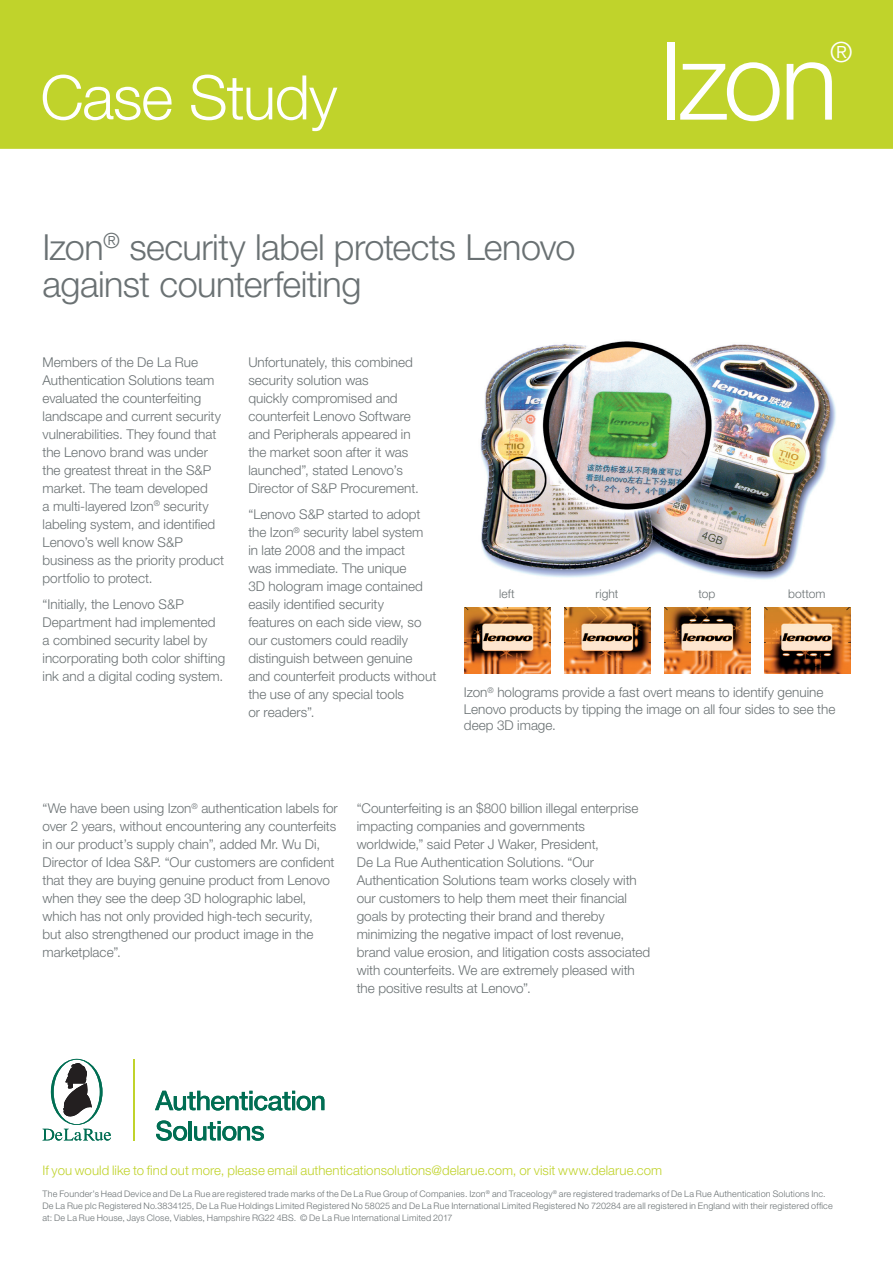
<style>
.page{position:relative;width:893px;height:1263px;background:#fff}
.page>*{position:absolute;margin:0;border:0;box-sizing:border-box;transform-origin:0 0}
.t1{font:300 108px "Helvetica Neue LT Std";color:#fff}
.t2{font:300 61.5px "Helvetica Neue LT Std";letter-spacing:-.02em;color:#fff}
.t3{font:300 36px/37.5px "Helvetica Neue LT Std";letter-spacing:-.015em;color:#6a7173}
.t4{font:300 28.05px "Helvetica Neue LT Std";color:#fff}
.t5{font:300 13.5px/18px "Helvetica Neue LT Std";color:#6a7173}
.t6{font:300 13.2px "Helvetica Neue LT Std";letter-spacing:.005em;color:#c0d32b}
.t7{font:300 12px "Helvetica Neue LT Std";letter-spacing:.005em;color:#6a7173}
.t8{font:300 9px/12px "Helvetica Neue LT Std";letter-spacing:.02em;color:#6a7173}
</style>
<div class="page">
<div style="left:0;top:0;width:893px;height:149px;background:#c0d32b;border:2px solid #c0d32b"></div>
<svg style="left:43px;top:1059px;width:68px;height:81px"></svg>
<hr style="left:133px;top:1059px;width:2px;height:81px;background:#c0d32b">
<svg style="left:155px;top:1091px;width:169px;height:19px"></svg>
<svg style="left:156px;top:1120px;width:31px;height:21px"></svg>
<hr style="left:189px;top:1121px;width:3px;height:19px;background:#006e53">
<svg style="left:194px;top:1121px;width:70px;height:20px"></svg>
<img style="left:480px;top:341px;width:356px;height:239px">
<img style="left:465px;top:608px;width:86px;height:65px">
<img style="left:564px;top:608px;width:87px;height:65px">
<img style="left:664px;top:608px;width:86px;height:65px">
<img style="left:764px;top:608px;width:86px;height:65px">
<h2 class="t2" style="left:40px;top:60px;width:299px">Case Study</h2>
<p class="t3" style="left:43px;top:227px;width:534px">Izon<sup>®</sup> security label protects Lenovo against counterfeiting</p>
<h1 class="t1" style="left:659px;top:15px;width:181px">Izon</h1>
<h3 class="t4" style="left:830px;top:35px;width:24px">®</h3>
<p class="t5" style="left:43px;top:353px;width:183px">Members of the De La Rue<br>Authentication Solutions team evaluated the counterfeiting landscape and current security vulnerabilities. They found that the Lenovo brand was under the greatest threat in the S&amp;P market. The team developed<br>a multi-layered Izon<sup>®</sup> security labeling system, and identified<br>Lenovo’s well know S&amp;P business as the priority product portfolio to protect.</p>
<p class="t5" style="left:43px;top:595px;width:184px">“Initially, the Lenovo S&amp;P<br>Department had implemented a combined security label by incorporating both color shifting ink and a digital coding system.</p>
<p class="t5" style="left:248px;top:353px;width:172px">Unfortunately, this combined security solution was<br>quickly compromised and counterfeit Lenovo Software and Peripherals appeared in the market soon after it was launched”, stated Lenovo’s<br>Director of S&amp;P Procurement.</p>
<p class="t5" style="left:248px;top:505px;width:189px">“Lenovo S&amp;P started to adopt the Izon<sup>®</sup> security label system in late 2008 and the impact<br>was immediate. The unique<br>3D hologram image contained easily identified security<br>features on each side view, so our customers could readily distinguish between genuine and counterfeit products without the use of any special tools<br>or readers”.</p>
<p class="t7" style="left:499px;top:586px;width:17px">left</p>
<p class="t7" style="left:596px;top:586px;width:24px">right</p>
<p class="t7" style="left:698px;top:586px;width:18px">top</p>
<p class="t7" style="left:788px;top:586px;width:39px">bottom</p>
<p class="t5" style="left:464px;top:684px;width:373px;line-height:16.5px">Izon<sup>®</sup> holograms provide a fast overt means to identify genuine<br>Lenovo products by tipping the image on all four sides to see the deep 3D image.</p>
<p class="t5" style="left:43px;top:799px;width:297px">“We have been using Izon<sup>®</sup> authentication labels for over 2 years, without encountering any counterfeits in our product’s supply chain”, added Mr. Wu Di, Director of Idea S&amp;P. “Our customers are confident that they are buying genuine product from Lenovo when they see the deep 3D holographic label, which has not only provided high-tech security,<br>but also strengthened our product image in the marketplace”.</p>
<p class="t5" style="left:357px;top:799px;width:295px">“Counterfeiting is an $800 billion illegal enterprise impacting companies and governments worldwide,” said Peter J Waker, President,<br>De La Rue Authentication Solutions. “Our Authentication Solutions team works closely with our customers to help them meet their financial goals by protecting their brand and thereby minimizing the negative impact of lost revenue, brand value erosion, and litigation costs associated with counterfeits. We are extremely pleased with the positive results at Lenovo”.</p>
<p class="t6" style="left:43px;top:1162px;width:621px">If you would like to find out more, please email authenticationsolutions@delarue.com, or visit www.delarue.com</p>
<p class="t8" style="left:43px;top:1187px;width:792px">The Founder’s Head Device and De La Rue are registered trade marks of the De La Rue Group of Companies. Izon<sup>®</sup> and Traceology<sup>®</sup> are registered trademarks of De La Rue Authentication Solutions Inc.<br>De La Rue plc Registered No.3834125, De La Rue Holdings Limited Registered No 58025 and De La Rue International Limited Registered No 720284 are all registered in England with their registered office at: De La Rue House, Jays Close, Viables, Hampshire RG22 4BS. © De La Rue International Limited 2017</p>
</div>
